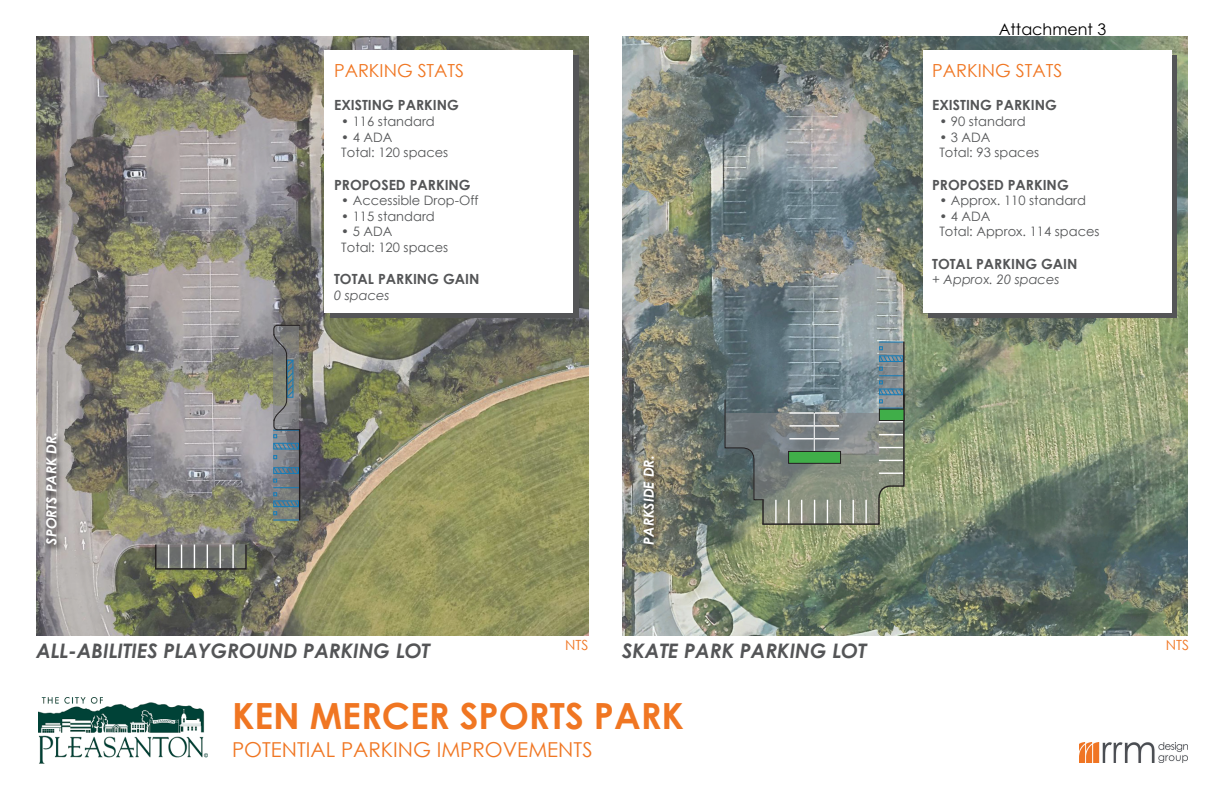
<style>
.page{position:relative;width:1224px;height:792px;background:#fff}
.page>*{position:absolute;margin:0;border:0;box-sizing:border-box;transform-origin:0 0}
.t1{font:700 36px "Century Gothic";color:#f07622}
.Exhibit_Title{font:20.6px "Century Gothic";color:#f07622}
.Exhibit_Title-2{font:italic 700 20px "Century Gothic";color:#545557}
.t2{font:18px "Century Gothic";color:#f07622}
.t3{font:16px "Century Gothic";color:#000}
.t4{font:700 14px "Century Gothic";color:#545557}
.Exhibit_Title-3{font:italic 700 14px "Century Gothic";color:#fff}
.Exhibit_Title-4{font:14px "Century Gothic";color:#f07622}
.t5{font:13px "Century Gothic";color:#545557}
.t6{font:italic 13px "Century Gothic";color:#545557}
</style>
<div class="page">
<img style="left:1079px;top:743px;width:109px;height:20px">
<img style="left:38px;top:697px;width:169px;height:66px">
<img style="left:36px;top:36px;width:553px;height:599px">
<img style="left:622px;top:36px;width:566px;height:599px">
<div style="left:330px;top:55px;width:249px;height:263px;background:#545557"></div>
<div style="left:928px;top:55px;width:248px;height:263px;background:linear-gradient(to right,#545557,#545557)"></div>
<div style="left:324px;top:50px;width:249px;height:262px;background:#fff"></div>
<div style="left:923px;top:50px;width:248px;height:262px;background:#fff"></div>
<svg style="left:641px;top:456px;width:21px;height:97px;background:#777564"></svg>
<svg style="left:44px;top:432px;width:20px;height:121px;background:#928e8e"></svg>
<svg style="left:154px;top:543px;width:93px;height:27px;background:#767874"></svg>
<svg style="left:273px;top:459px;width:26px;height:8px"></svg>
<svg style="left:273px;top:467px;width:26px;height:54px"></svg>
<svg style="left:273px;top:324px;width:28px;height:135px;background:#757c7d"></svg>
<hr style="left:299px;top:429px;width:1px;height:92px;background:#231f20">
<svg style="left:724px;top:342px;width:181px;height:184px;background:#7a8684"></svg>
<div style="left:789px;top:451px;width:52px;height:12px;background:#40ae49"></div>
<div style="left:788px;top:451px;width:53px;height:13px;border:1px solid #231f20"></div>
<div style="left:879px;top:409px;width:25px;height:12px;background:#40ae49"></div>
<div style="left:879px;top:409px;width:25px;height:12px;border:1px solid #231f20"></div>
<hr style="left:814px;top:413px;width:1px;height:38px;background:#fff">
<p class="Exhibit_Title-3" style="left:41px;top:545px;width:114px;rotate:-90deg">SPORTS PARK DR.</p>
<p class="t2" style="left:334px;top:58px;width:132px">PARKING STATS</p>
<p class="t4" style="left:334px;top:95px;width:126px">EXISTING PARKING</p>
<p class="t5" style="left:341px;top:112px;width:95px">• 116 standard</p>
<p class="t5" style="left:341px;top:128px;width:53px">• 4 ADA</p>
<p class="t5" style="left:341px;top:143px;width:109px">Total: 120 spaces</p>
<p class="t4" style="left:334px;top:174px;width:138px">PROPOSED PARKING</p>
<p class="t5" style="left:341px;top:191px;width:139px">• Accessible Drop-Off</p>
<p class="t5" style="left:341px;top:207px;width:95px">• 115 standard</p>
<p class="t5" style="left:341px;top:223px;width:53px">• 5 ADA</p>
<p class="t5" style="left:341px;top:238px;width:109px">Total: 120 spaces</p>
<p class="t4" style="left:334px;top:269px;width:147px">TOTAL PARKING GAIN</p>
<p class="t6" style="left:334px;top:286px;width:57px">0 spaces</p>
<p class="Exhibit_Title-2" style="left:36px;top:636px;width:396px">ALL-ABILITIES PLAYGROUND PARKING LOT</p>
<p class="t3" style="left:999px;top:18px;width:109px">Attachment 3</p>
<p class="Exhibit_Title-3" style="left:638px;top:545px;width:91px;rotate:-90deg">PARKSIDE DR.</p>
<p class="t2" style="left:932px;top:58px;width:132px">PARKING STATS</p>
<p class="t4" style="left:932px;top:95px;width:126px">EXISTING PARKING</p>
<p class="t5" style="left:939px;top:112px;width:88px">• 90 standard</p>
<p class="t5" style="left:939px;top:128px;width:53px">• 3 ADA</p>
<p class="t5" style="left:939px;top:143px;width:101px">Total: 93 spaces</p>
<p class="t4" style="left:932px;top:174px;width:138px">PROPOSED PARKING</p>
<p class="t5" style="left:939px;top:191px;width:148px">• Approx. 110 standard</p>
<p class="t5" style="left:939px;top:207px;width:53px">• 4 ADA</p>
<p class="t5" style="left:939px;top:223px;width:162px">Total: Approx. 114 spaces</p>
<p class="t4" style="left:932px;top:253px;width:147px">TOTAL PARKING GAIN</p>
<p class="t6" style="left:932px;top:271px;width:129px">+ Approx. 20 spaces</p>
<p class="Exhibit_Title-4" style="left:565px;top:635px;width:25px">NTS</p>
<p class="Exhibit_Title-4" style="left:1166px;top:635px;width:25px">NTS</p>
<p class="Exhibit_Title-2" style="left:622px;top:636px;width:246px">SKATE PARK PARKING LOT</p>
<p class="t1" style="left:232px;top:689px;width:453px">KEN MERCER SPORTS PARK</p>
<p class="Exhibit_Title" style="left:232px;top:735px;width:362px">POTENTIAL PARKING IMPROVEMENTS</p>
</div>
